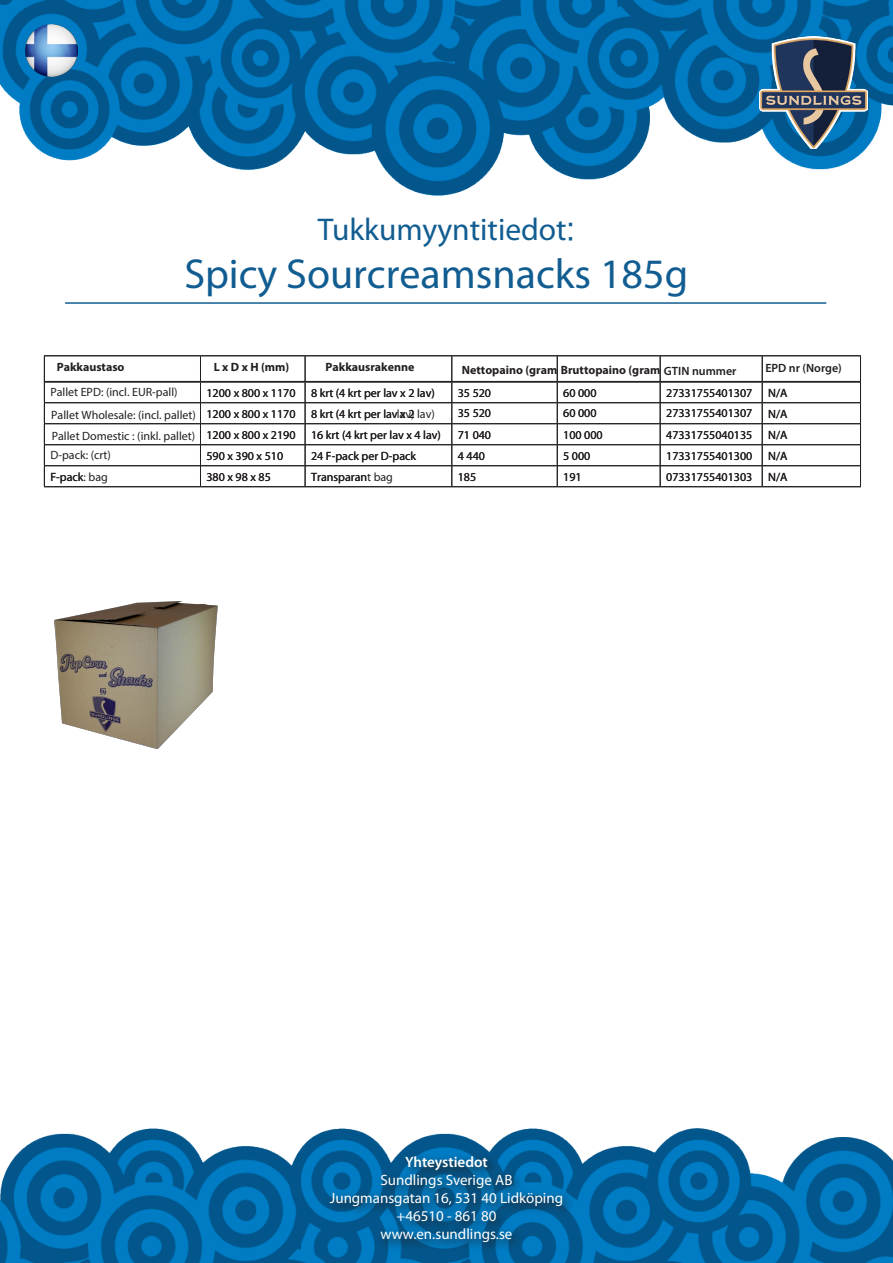
<style>
.page{position:relative;width:893px;height:1263px;background:#fff}
.page>*{position:absolute;margin:0;border:0;box-sizing:border-box;transform-origin:0 0}
.t1{font:42px "Myriad Pro";color:#115d91}
.t2{font:31.5px "Myriad Pro";color:#115d91}
.t3{font:15px "Myriad Pro";color:#fff}
.t4{font:600 15px "Myriad Pro";color:#fff}
.t5{font:12px/21px "Myriad Pro";color:#231f20}
.t6{font:700 12px "Myriad Pro";color:#231f20}
.t7{font:600 12px "Myriad Pro";color:#231f20}
.s1{font-family:"Oxygen"}
.s2{font-weight:600}
</style>
<div class="page">
<hr style="left:65px;top:302px;width:761px;height:2px;background:#115d91">
<img style="left:0;top:1129px;width:893px;height:134px">
<img style="left:0;top:0;width:893px;height:195px">
<img style="left:760px;top:37px;width:107px;height:111px">
<img style="left:26px;top:25px;width:51px;height:52px">
<svg style="left:325px;top:1151px;width:249px;height:103px;background:#04629b"></svg>
<img style="left:54px;top:601px;width:163px;height:148px">
<hr style="left:44px;top:355px;width:156px;height:1px;background:#231f20">
<hr style="left:200px;top:355px;width:105px;height:1px;background:#231f20">
<hr style="left:305px;top:355px;width:147px;height:1px;background:#231f20">
<hr style="left:452px;top:355px;width:105px;height:1px;background:#231f20">
<hr style="left:557px;top:355px;width:103px;height:1px;background:#231f20">
<hr style="left:660px;top:355px;width:102px;height:1px;background:#231f20">
<hr style="left:762px;top:355px;width:99px;height:1px;background:#231f20">
<hr style="left:44px;top:402px;width:156px;height:1px;background:#231f20">
<hr style="left:200px;top:402px;width:105px;height:1px;background:#231f20">
<hr style="left:305px;top:402px;width:147px;height:1px;background:#231f20">
<hr style="left:452px;top:402px;width:105px;height:1px;background:#231f20">
<hr style="left:557px;top:402px;width:103px;height:1px;background:#231f20">
<hr style="left:660px;top:402px;width:102px;height:1px;background:#231f20">
<hr style="left:762px;top:402px;width:99px;height:1px;background:#231f20">
<hr style="left:44px;top:423px;width:156px;height:1px;background:#231f20">
<hr style="left:200px;top:423px;width:105px;height:1px;background:#231f20">
<hr style="left:305px;top:423px;width:147px;height:1px;background:#231f20">
<hr style="left:452px;top:423px;width:105px;height:1px;background:#231f20">
<hr style="left:557px;top:423px;width:103px;height:1px;background:#231f20">
<hr style="left:660px;top:423px;width:102px;height:1px;background:#231f20">
<hr style="left:762px;top:423px;width:99px;height:1px;background:#231f20">
<hr style="left:44px;top:444px;width:156px;height:1px;background:#231f20">
<hr style="left:200px;top:444px;width:105px;height:1px;background:#231f20">
<hr style="left:305px;top:444px;width:147px;height:1px;background:#231f20">
<hr style="left:452px;top:444px;width:105px;height:1px;background:#231f20">
<hr style="left:557px;top:444px;width:103px;height:1px;background:#231f20">
<hr style="left:660px;top:444px;width:102px;height:1px;background:#231f20">
<hr style="left:762px;top:444px;width:99px;height:1px;background:#231f20">
<hr style="left:44px;top:465px;width:156px;height:1px;background:#231f20">
<svg style="left:44px;top:356px;width:1px;height:130px"></svg>
<hr style="left:200px;top:465px;width:105px;height:1px;background:#231f20">
<svg style="left:200px;top:356px;width:1px;height:130px"></svg>
<hr style="left:305px;top:465px;width:147px;height:1px;background:#231f20">
<svg style="left:305px;top:356px;width:1px;height:130px"></svg>
<hr style="left:452px;top:465px;width:105px;height:1px;background:#231f20">
<svg style="left:451px;top:356px;width:1px;height:130px"></svg>
<hr style="left:557px;top:465px;width:103px;height:1px;background:#231f20">
<svg style="left:557px;top:356px;width:1px;height:130px"></svg>
<hr style="left:660px;top:465px;width:102px;height:1px;background:#231f20">
<svg style="left:660px;top:356px;width:1px;height:130px"></svg>
<hr style="left:762px;top:465px;width:99px;height:1px;background:#231f20">
<svg style="left:762px;top:356px;width:1px;height:130px"></svg>
<svg style="left:860px;top:356px;width:1px;height:130px"></svg>
<hr style="left:44px;top:486px;width:156px;height:1px;background:#231f20">
<hr style="left:200px;top:486px;width:105px;height:1px;background:#231f20">
<hr style="left:305px;top:486px;width:147px;height:1px;background:#231f20">
<hr style="left:452px;top:486px;width:105px;height:1px;background:#231f20">
<hr style="left:557px;top:486px;width:103px;height:1px;background:#231f20">
<hr style="left:660px;top:486px;width:102px;height:1px;background:#231f20">
<hr style="left:762px;top:486px;width:99px;height:1px;background:#231f20">
<hr style="left:45px;top:381px;width:155px;height:1px;background:#231f20">
<hr style="left:200px;top:381px;width:105px;height:1px;background:#231f20">
<hr style="left:305px;top:381px;width:147px;height:1px;background:#231f20">
<hr style="left:452px;top:381px;width:105px;height:1px;background:#231f20">
<hr style="left:557px;top:381px;width:103px;height:1px;background:#231f20">
<hr style="left:660px;top:381px;width:102px;height:1px;background:#231f20">
<hr style="left:762px;top:381px;width:98px;height:1px;background:#231f20">
<p class="t2" style="left:318px;top:210px;width:258px">Tukkumyyntitiedot<span class="s1">:</span></p>
<p class="t1" style="left:184px;top:248px;width:505px">Spicy Sourcreamsnacks 185g</p>
<p class="t6" style="left:57px;top:359px;width:69px">Pakkaustaso</p>
<p class="t6" style="left:214px;top:359px;width:77px">L x D x H (mm)</p>
<p class="t6" style="left:326px;top:359px;width:90px">Pakkausrakenne</p>
<p class="t6" style="left:462px;top:362px;width:276px">Nettopaino (gram Bruttopaino (gram <span class="s2">GTIN nummer</span></p>
<p class="t7" style="left:765px;top:360px;width:78px">EPD nr (Norge)</p>
<p class="t5" style="left:51px;top:404px;width:146px">Pallet Wholesale: (incl. pallet)<br>Pallet Domestic : (inkl. pallet)</p>
<p class="t5" style="left:50px;top:381px;width:129px">Pallet EPD: (incl. EUR-pall)</p>
<p class="t5" style="left:206px;top:382px;width:91px">1200 x 800 x 1170</p>
<p class="t5" style="left:311px;top:382px;width:125px">8 krt (4 krt per lav x 2 lav)</p>
<p class="t5" style="left:358px;top:382px;width:70px">t per lav x 2 la</p>
<p class="t5" style="left:458px;top:382px;width:35px">35 520</p>
<p class="t5" style="left:563px;top:382px;width:35px">60 000</p>
<p class="t5" style="left:666px;top:382px;width:88px">27331755401307</p>
<p class="t5" style="left:768px;top:382px;width:21px">N/A</p>
<p class="t5" style="left:397px;top:403px;width:40px">lav) lav)</p>
<p class="t5" style="left:458px;top:402px;width:35px">35 520</p>
<p class="t5" style="left:563px;top:402px;width:35px">60 000</p>
<p class="t5" style="left:666px;top:402px;width:88px">27331755401307</p>
<p class="t5" style="left:768px;top:403px;width:21px">N/A</p>
<p class="t5" style="left:206px;top:403px;width:91px">1200 x 800 x 1170</p>
<p class="t5" style="left:311px;top:403px;width:105px">8 krt (4 krt per lav x 2</p>
<p class="t5" style="left:206px;top:424px;width:91px">1200 x 800 x 2190</p>
<p class="t5" style="left:311px;top:424px;width:131px">16 krt (4 krt per lav x 4 lav)</p>
<p class="t5" style="left:364px;top:424px;width:70px">t per lav x 4 la</p>
<p class="t5" style="left:458px;top:424px;width:35px">71 040</p>
<p class="t5" style="left:563px;top:424px;width:41px">100 000</p>
<p class="t5" style="left:666px;top:424px;width:88px">47331755040135</p>
<p class="t5" style="left:768px;top:424px;width:21px">N/A</p>
<p class="t5" style="left:50px;top:444px;width:62px">D-pack: (crt)</p>
<p class="t5" style="left:206px;top:445px;width:78px">590 x 390 x 510</p>
<p class="t5" style="left:311px;top:445px;width:107px">24 F-pack per D-pack</p>
<p class="t5" style="left:458px;top:445px;width:29px">4 440</p>
<p class="t5" style="left:563px;top:445px;width:29px">5 000</p>
<p class="t5" style="left:666px;top:445px;width:88px">17331755401300</p>
<p class="t5" style="left:768px;top:445px;width:21px">N/A</p>
<p class="t5" style="left:50px;top:466px;width:59px">F-pack: bag</p>
<p class="t5" style="left:206px;top:466px;width:66px">380 x 98 x 85</p>
<p class="t5" style="left:311px;top:466px;width:83px">Transparant bag</p>
<p class="t5" style="left:458px;top:466px;width:20px">185</p>
<p class="t5" style="left:563px;top:466px;width:20px">191</p>
<p class="t5" style="left:666px;top:466px;width:88px">07331755401303</p>
<p class="t5" style="left:768px;top:466px;width:21px">N/A</p>
<p class="t4" style="left:405px;top:1152px;width:84px">Yhteystiedot</p>
<p class="t3" style="left:380px;top:1171px;width:134px">Sundlings Sverige AB</p>
<p class="t3" style="left:330px;top:1189px;width:235px">Jungmansgatan 16, 531 40 Lidköping</p>
<p class="t3" style="left:396px;top:1207px;width:102px">+46510 - 861 80</p>
<p class="t3" style="left:380px;top:1225px;width:134px">www.en.sundlings.se</p>
</div>
